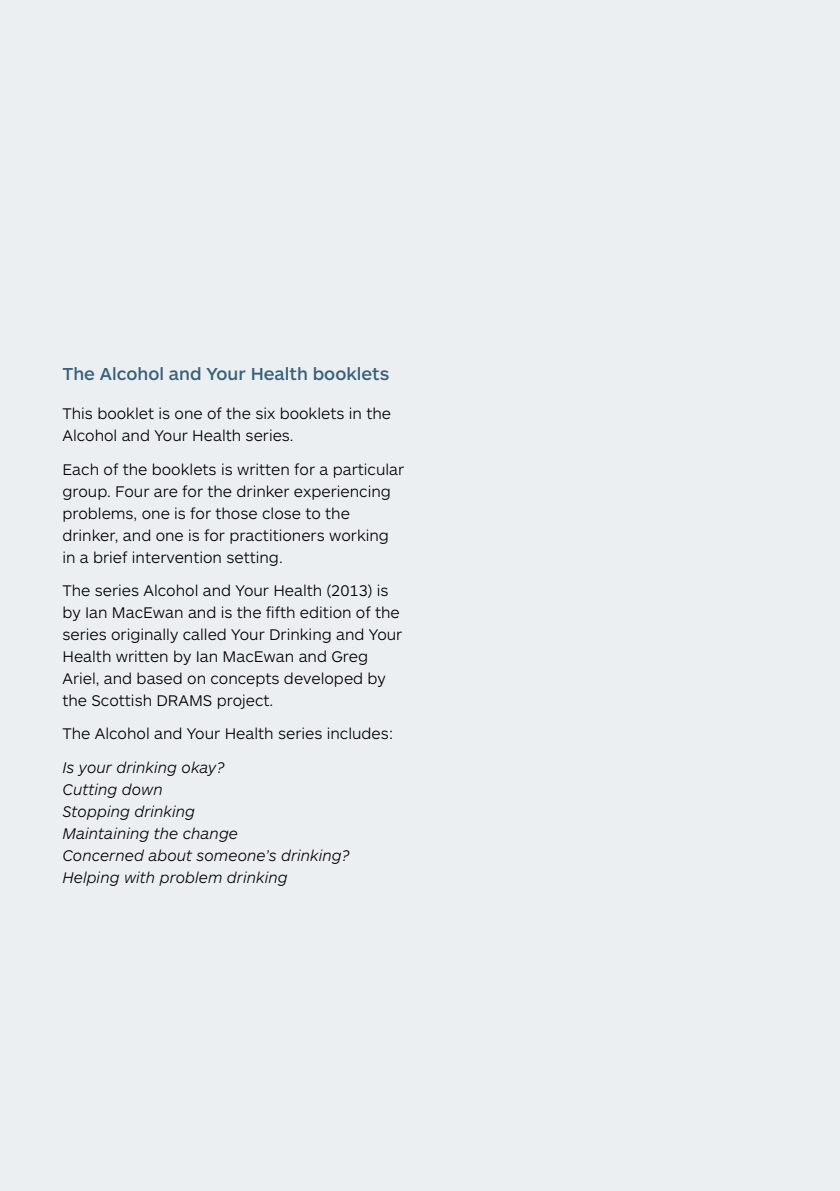
<style>
.page{position:relative;width:840px;height:1191px;background:#fff}
.page>*{position:absolute;margin:0;border:0;box-sizing:border-box;transform-origin:0 0}
.t1{font:500 18px "ARS Maquette Pro";color:#376179}
.t2{font:300 16px/22px "ARS Maquette Pro";color:#000}
.t3{font:italic 300 16px/22px "ARS Maquette Pro";color:#000}
</style>
<div class="page">
<div style="left:0;top:0;width:839px;height:1191px;background:#ebeff2"></div>
<p class="t1" style="left:62px;top:362px;width:328px">The Alcohol and Your Health booklets</p>
<p class="t2" style="left:62px;top:402px;width:330px">This booklet is one of the six booklets in the<br>Alcohol and Your Health series.</p>
<p class="t2" style="left:62px;top:457px;width:343px">Each of the booklets is written for a particular group. Four are for the drinker experiencing problems, one is for those close to the drinker, and one is for practitioners working in a brief intervention setting.</p>
<p class="t2" style="left:62px;top:578px;width:341px">The series Alcohol and Your Health (2013) is by Ian MacEwan and is the fifth edition of the series originally called Your Drinking and Your Health written by Ian MacEwan and Greg Ariel, and based on concepts developed by the Scottish DRAMS project.</p>
<p class="t2" style="left:62px;top:722px;width:332px">The Alcohol and Your Health series includes:</p>
<p class="t3" style="left:62px;top:755px;width:289px">Is your drinking okay?<br>Cutting down<br>Stopping drinking<br>Maintaining the change<br>Concerned about someone’s drinking?<br>Helping with problem drinking</p>
</div>
